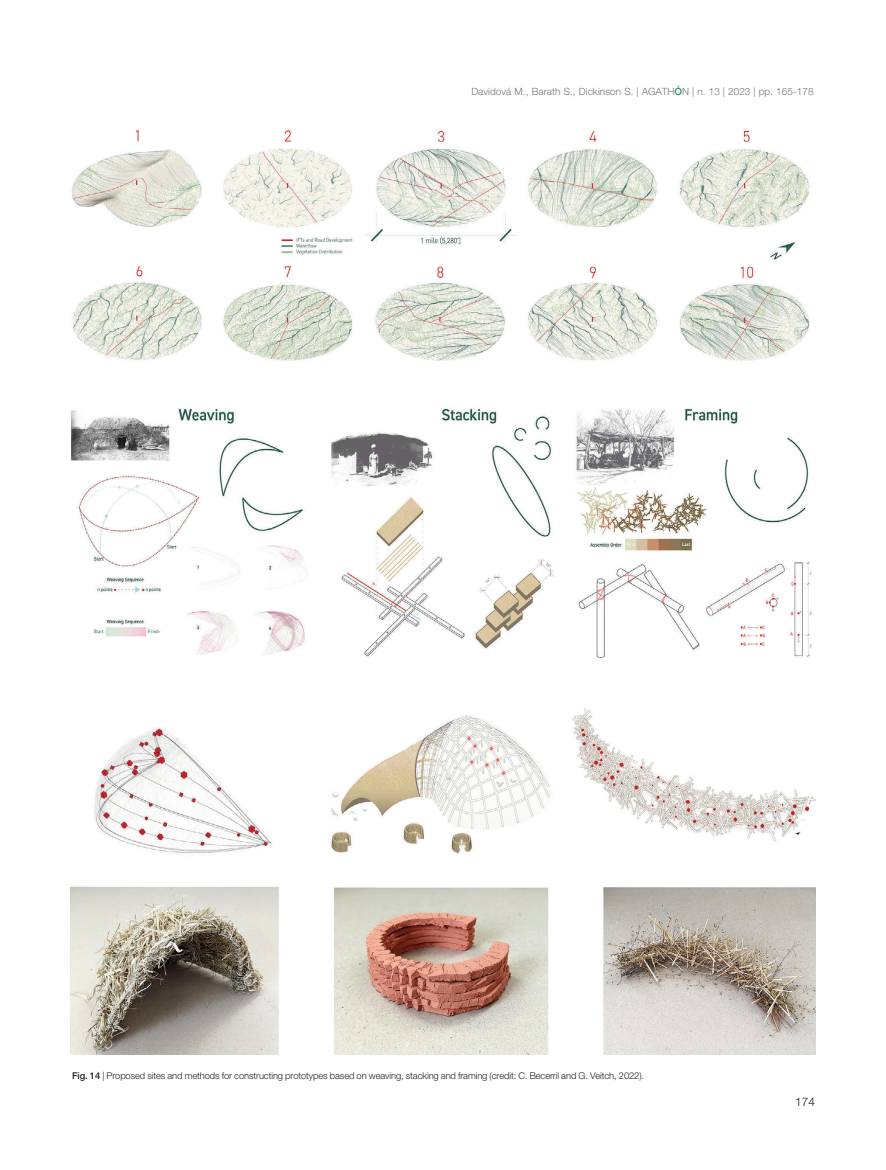
<style>
.page{position:relative;width:886px;height:1170px;background:#fff}
.page>*{position:absolute;margin:0;border:0;box-sizing:border-box;transform-origin:0 0}
.t1{font:300 11.88px "Helvetica Neue LT Std";color:#231f20}
.t2{font:300 10px "Helvetica Neue LT Std";letter-spacing:.005em;color:#777574}
.t3{font:300 9.38px "Helvetica Neue LT Std";letter-spacing:-.01em;color:#231f20}
.s1{font-weight:500;color:#2b8f62}
.s2{font-weight:500}
</style>
<div class="page">
<img style="left:71px;top:129px;width:744px;height:925px">
<p class="t2" style="left:471px;top:88px;width:344px">Davidová M., Barath S., Dickinson S. | AGATH<span class="s1">Ó</span>N | n. 13 | 2023 | pp. 165-178</p>
<p class="t3" style="left:72px;top:1072px;width:573px"><span class="s2">Fig. 14</span> | Proposed sites and methods for constructing prototypes based on weaving, stacking and framing (credit: C. Becerril and G. Veitch, 2022).</p>
<p class="t1" style="left:795px;top:1097px;width:21px">174</p>
</div>
